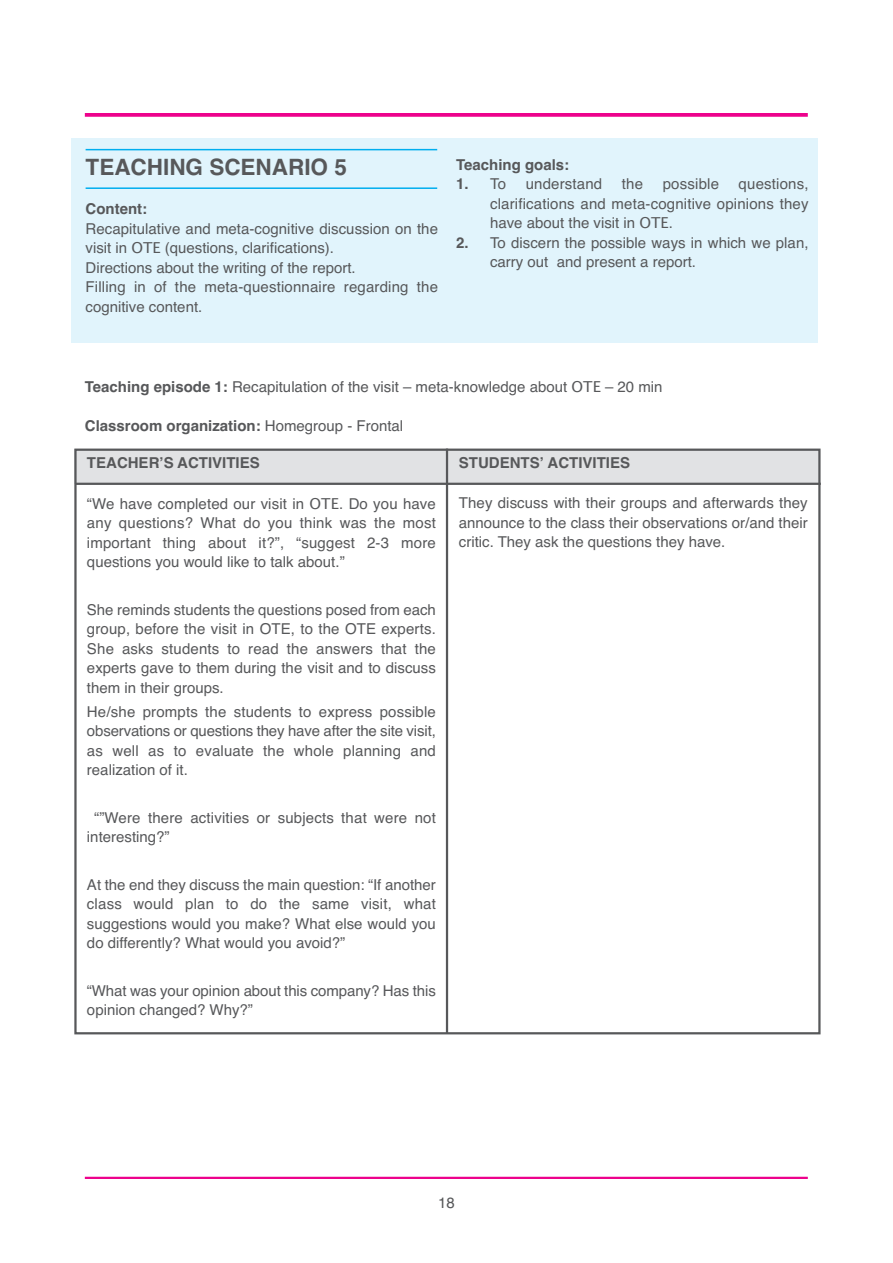
<style>
.page{position:relative;width:893px;height:1263px;background:#fff}
.page>*{position:absolute;margin:0;border:0;box-sizing:border-box;transform-origin:0 0}
.t1{font:700 22.5px "Helvetica";color:#57585a}
.t2{font:15px/19.5px "Helvetica";color:#57585a;text-align:justify}
.t3{font:700 15px "Helvetica";color:#57585a}
.s1{font-family:"Lucida Grande"}
.s2{font-weight:400}
.s3{font-weight:700}
</style>
<div class="page">
<div style="left:72px;top:138px;width:746px;height:204px;background:#e1f4fc"></div>
<hr style="left:85px;top:1177px;width:723px;height:2px;background:#ed028c">
<svg style="left:85px;top:113px;width:723px;height:4px;background:#ee1192"></svg>
<hr style="left:86px;top:149px;width:351px;height:1px;background:#00aeef">
<hr style="left:86px;top:187px;width:351px;height:2px;background:#00aeef">
<div style="left:74px;top:449px;width:745px;height:34px;background:#e1e2e4"></div>
<hr style="left:446px;top:449px;width:2px;height:585px;background:#57585a">
<hr style="left:76px;top:483px;width:745px;height:2px;background:#57585a">
<h1 class="t1" style="left:86px;top:159px;width:263px">TEACHING SCENARIO 5</h1>
<p class="t3" style="left:86px;top:204px;width:63px">Content:</p>
<p class="t2" style="left:86px;top:220px;width:354px;text-align:left">Recapitulative and meta-cognitive discussion on the visit in <span class="s1">ΟΤΕ</span> (questions, clarifications).<br>Directions about the writing of the report.<br>Filling in of the meta-questionnaire regarding the cognitive content.</p>
<p class="t3" style="left:456px;top:159px;width:115px">Teaching goals:</p>
<p class="t3" style="left:456px;top:178px;width:52px">1. <span class="s2">To</span></p>
<p class="t2" style="left:526px;top:176px;width:78px">understand</p>
<p class="t2" style="left:622px;top:176px;width:23px">the</p>
<p class="t2" style="left:663px;top:176px;width:58px">possible</p>
<p class="t2" style="left:490px;top:176px;width:320px;text-indent:248px">questions, clarifications and meta-cognitive opinions they have about the visit in <span class="s1">ΟΤΕ</span>.</p>
<p class="t2" style="left:490px;top:234px;width:320px;text-indent:-34px"><span class="s3">2.</span> To discern the possible ways in which we plan, carry out and present a report.</p>
<p class="t2" style="left:85px;top:378px;width:579px"><span class="s3">Teaching episode 1:</span> Recapitulation of the visit – meta-knowledge about <span class="s1">ΟΤΕ</span> – 20 min</p>
<p class="t3" style="left:85px;top:420px;width:320px">Classroom organization: <span class="s2">Homegroup - Frontal</span></p>
<p class="t3" style="left:87px;top:458px;width:174px">TEACHERʼS ACTIVITIES</p>
<p class="t2" style="left:87px;top:495px;width:350px">“We have completed our visit in <span class="s1">ΟΤΕ</span>. Do you have any questions? What do you think was the most important thing about it?”, “suggest 2-3 more questions you would like to talk about.”</p>
<p class="t2" style="left:87px;top:601px;width:350px">She reminds students the questions posed from each group, before the visit in OTE, to the OTE experts.<br>She asks students to read the answers that the experts gave to them during the visit and to discuss them in their groups.</p>
<p class="t2" style="left:87px;top:703px;width:350px">He/she prompts the students to express possible observations or questions they have after the site visit, as well as to evaluate the whole planning and realization of it.</p>
<p class="t2" style="left:87px;top:809px;width:350px;text-indent:7px">“”Were there activities or subjects that were not interesting?”</p>
<p class="t2" style="left:87px;top:876px;width:350px">At the end they discuss the main question: “If another class would plan to do the same visit, what suggestions would you make? What else would you do differently? What would you avoid?”</p>
<p class="t2" style="left:87px;top:982px;width:350px">“What was your opinion about this company? Has this opinion changed? Why?”</p>
<p class="t3" style="left:459px;top:458px;width:173px">STUDENTSʼ ACTIVITIES</p>
<p class="t2" style="left:459px;top:495px;width:350px">They discuss with their groups and afterwards they announce to the class their observations or/and their critic. They ask the questions they have.</p>
<p class="t2" style="left:438px;top:1194px;width:18px">18</p>
</div>
